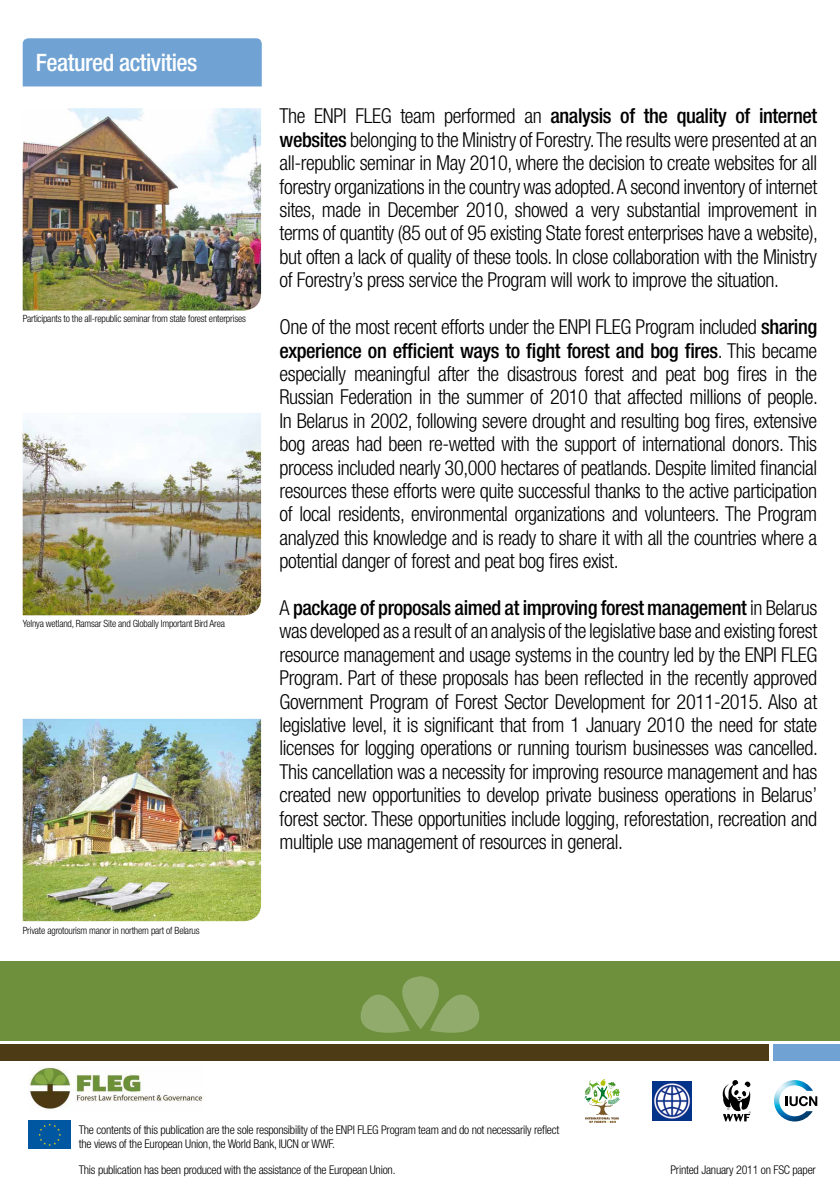
<style>
.page{position:relative;width:840px;height:1191px;background:#fff}
.page>*{position:absolute;margin:0;border:0;box-sizing:border-box;transform-origin:0 0}
.t1{font:500 condensed 24px "Helvetica Neue";letter-spacing:-.02em;color:#fff}
.t2{font:300 condensed 20.6px/23.4px "Helvetica Neue";letter-spacing:-.02em;color:#000;text-align:justify}
.t3{font:300 condensed 12px/14.4px "Helvetica Neue";letter-spacing:-.02em;color:#000}
.t4{font:300 condensed 10px "Helvetica Neue";letter-spacing:-.02em;color:#000}
.s1{font-weight:500}
</style>
<div class="page">
<div style="left:23px;top:38px;width:238px;height:48px;background:#70a3d3"></div>
<img style="left:23px;top:108px;width:238px;height:202px">
<img style="left:23px;top:413px;width:238px;height:202px">
<img style="left:23px;top:719px;width:238px;height:202px">
<img style="left:29px;top:1067px;width:174px;height:43px">
<div style="left:28px;top:1120px;width:43px;height:28px;background:#0057a1"></div>
<svg style="left:38px;top:1123px;width:23px;height:23px"></svg>
<div style="left:773px;top:1044px;width:66px;height:16px;background:#70a3d3"></div>
<div style="left:0;top:1044px;width:767px;height:16px;background:#4d3b15"></div>
<div style="left:0;top:961px;width:839px;height:80px;background:#6e903c"></div>
<svg style="left:360px;top:976px;width:120px;height:57px"></svg>
<img style="left:774px;top:1080px;width:38px;height:41px">
<svg style="left:785px;top:1096px;width:31px;height:10px"></svg>
<img style="left:652px;top:1081px;width:39px;height:39px">
<svg style="left:722px;top:1080px;width:29px;height:41px"></svg>
<svg style="left:584px;top:1079px;width:36px;height:44px"></svg>
<p class="t1" style="left:36px;top:48px;width:163px">Featured activities</p>
<p class="t4" style="left:23px;top:313px;width:224px">Participants to the all-republic seminar from state forest enterprises</p>
<p class="t4" style="left:23px;top:617px;width:204px">Yelnya wetland, Ramsar Site and Globally Important Bird Area</p>
<p class="t4" style="left:23px;top:924px;width:178px">Private agrotourism manor in northern part of Belarus</p>
<p class="t2" style="left:279px;top:104px;width:539px">The ENPI FLEG team performed an <span class="s1">analysis of the quality of internet websites</span> belonging to the Ministry of Forestry. The results were presented at an all-republic seminar in May 2010, where the decision to create websites for all forestry organizations in the country was adopted. A second inventory of internet sites, made in December 2010, showed a very substantial improvement in terms of quantity (85 out of 95 existing State forest enterprises have a website), but often a lack of quality of these tools. In close collaboration with the Ministry of Forestry’s press service the Program will work to improve the situation.</p>
<p class="t2" style="left:279px;top:315px;width:539px">One of the most recent efforts under the ENPI FLEG Program included <span class="s1">sharing experience on efficient ways to fight forest and bog fires</span>. This became especially meaningful after the disastrous forest and peat bog fires in the Russian Federation in the summer of 2010 that affected millions of people.<br>In Belarus in 2002, following severe drought and resulting bog fires, extensive bog areas had been re-wetted with the support of international donors. This process included nearly 30,000 hectares of peatlands. Despite limited financial resources these efforts were quite successful thanks to the active participation of local residents, environmental organizations and volunteers. The Program analyzed this knowledge and is ready to share it with all the countries where a potential danger of forest and peat bog fires exist.</p>
<p class="t2" style="left:279px;top:596px;width:539px">A <span class="s1">package of proposals aimed at improving forest management</span> in Belarus was developed as a result of an analysis of the legislative base and existing forest resource management and usage systems in the country led by the ENPI FLEG Program. Part of these proposals has been reflected in the recently approved Government Program of Forest Sector Development for 2011-2015. Also at legislative level, it is significant that from 1 January 2010 the need for state licenses for logging operations or running tourism businesses was cancelled.<br>This cancellation was a necessity for improving resource management and has created new opportunities to develop private business operations in Belarus’ forest sector. These opportunities include logging, reforestation, recreation and multiple use management of resources in general.</p>
<p class="t3" style="left:79px;top:1122px;width:482px">The contents of this publication are the sole responsibility of the ENPI FLEG Program team and do not necessarily reflect the views of the European Union, the World Bank, IUCN or WWF.</p>
<p class="t3" style="left:79px;top:1162px;width:318px">This publication has been produced with the assistance of the European Union.</p>
<p class="t3" style="left:670px;top:1162px;width:147px">Printed January 2011 on FSC paper</p>
</div>
